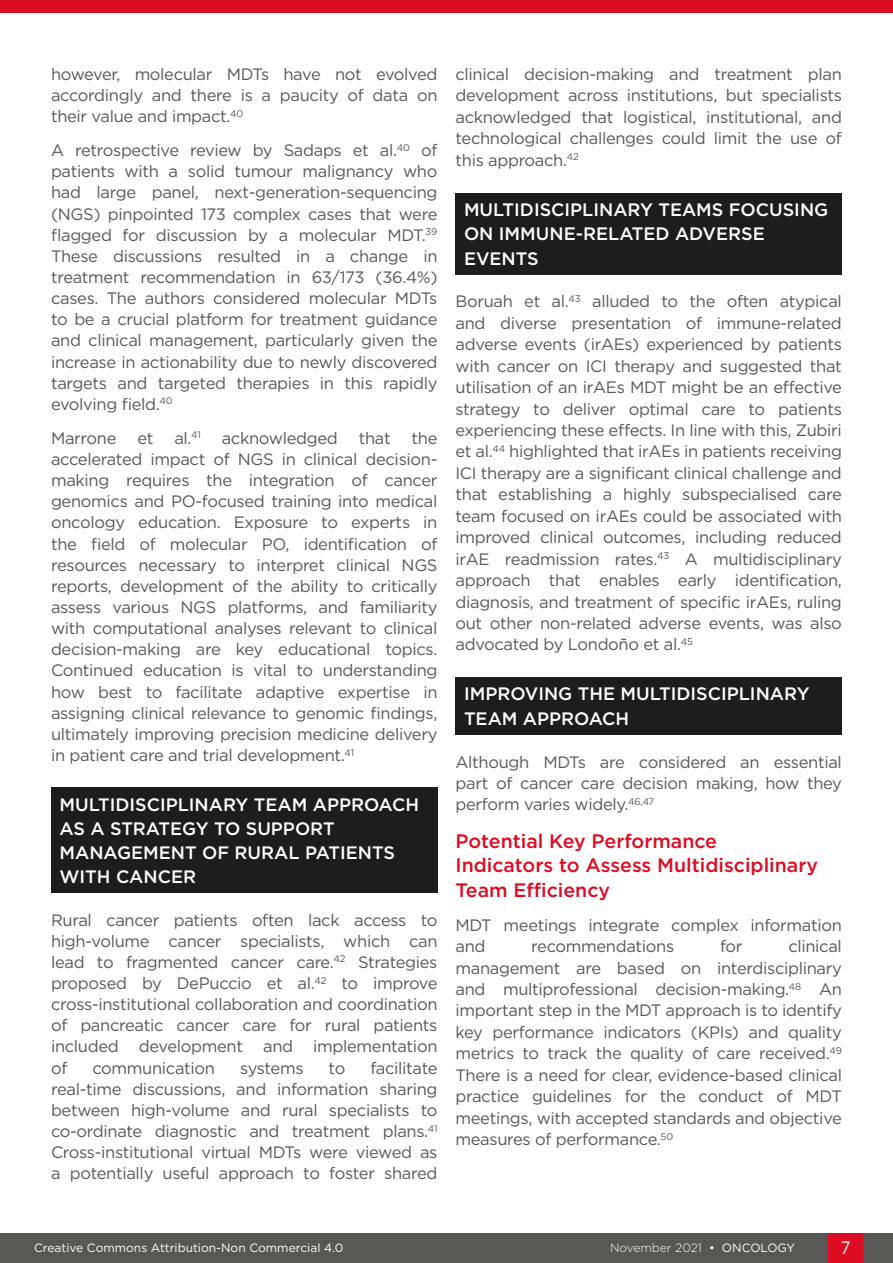
<style>
.page{position:relative;width:893px;height:1263px;background:#fff}
.page>*{position:absolute;margin:0;border:0;box-sizing:border-box;transform-origin:0 0}
.H2__Heading_2{font:500 19.5px/24.5px "Gotham";color:#dc0c23}
.H1__Heading_1{font:500 18px/24.2px "Gotham";color:#fff}
.t1{font:18px "Gotham";color:#fff;scale:.9 1}
.Body_Text__Justifica{font:16.5px/21.1px "Gotham";letter-spacing:-.02em;color:#575756;text-align:justify}
.t2{font:12px "Gotham";color:#fff}
.t3{font:300 12px "Gotham";color:#fff}
.s1{font-weight:400}
</style>
<div class="page">
<div style="left:0;top:0;width:893px;height:13px;background:#dc0c23"></div>
<div style="left:0;top:1233px;width:893px;height:30px;background:#575756"></div>
<div style="left:829px;top:1233px;width:34px;height:30px;background:#dc0c23"></div>
<div style="left:51px;top:788px;width:386px;height:105px;background:#1d1d1d"></div>
<div style="left:455px;top:193px;width:387px;height:82px;background:#1d1d1d"></div>
<div style="left:455px;top:677px;width:387px;height:58px;background:#1d1d1d"></div>
<p class="Body_Text__Justifica" style="left:51px;top:63px;width:388px">however, molecular MDTs have not evolved accordingly and there is a paucity of data on their value and impact.<sup>40</sup></p>
<p class="Body_Text__Justifica" style="left:51px;top:139px;width:388px">A retrospective review by Sadaps et al.<sup>40</sup> of patients with a solid tumour malignancy who had large panel, next‑generation-sequencing (NGS) pinpointed 173 complex cases that were flagged for discussion by a molecular MDT.<sup>39<br></sup>These discussions resulted in a change in treatment recommendation in 63/173 (36.4%) cases. The authors considered molecular MDTs to be a crucial platform for treatment guidance and clinical management, particularly given the increase in actionability due to newly discovered targets and targeted therapies in this rapidly evolving field.<sup>40</sup></p>
<p class="Body_Text__Justifica" style="left:51px;top:427px;width:67px">Marrone</p>
<p class="Body_Text__Justifica" style="left:137px;top:427px;width:18px">et</p>
<p class="Body_Text__Justifica" style="left:174px;top:427px;width:28px">al.<sup>41</sup></p>
<p class="Body_Text__Justifica" style="left:222px;top:427px;width:118px">acknowledged</p>
<p class="Body_Text__Justifica" style="left:359px;top:427px;width:33px">that</p>
<p class="Body_Text__Justifica" style="left:51px;top:427px;width:388px;text-indent:361px">the accelerated impact of NGS in clinical decision&shy;making requires the integration of cancer genomics and PO-focused training into medical oncology education. Exposure to experts in the field of molecular PO, identification of resources necessary to interpret clinical NGS reports, development of the ability to critically assess various NGS platforms, and familiarity with computational analyses relevant to clinical decision‑making are key educational topics.<br>Continued education is vital to understanding how best to facilitate adaptive expertise in assigning clinical relevance to genomic findings, ultimately improving precision medicine delivery in patient care and trial development.<sup>41</sup></p>
<p class="H1__Heading_1" style="left:60px;top:792px;width:361px">MULTIDISCIPLINARY TEAM APPROACH<br>AS A STRATEGY TO SUPPORT<br>MANAGEMENT OF RURAL PATIENTS<br>WITH CANCER</p>
<p class="Body_Text__Justifica" style="left:51px;top:909px;width:388px">Rural cancer patients often lack access to high-volume cancer specialists, which can lead to fragmented cancer care.<sup>42</sup> Strategies proposed by DePuccio et al.<sup>42</sup> to improve cross‑institutional collaboration and coordination of pancreatic cancer care for rural patients included development and implementation of</p>
<p class="Body_Text__Justifica" style="left:51px;top:1057px;width:388px;text-indent:319px">facilitate real‑time discussions, and information sharing between high-volume and rural specialists to co-ordinate diagnostic and treatment plans.<sup>41<br></sup>Cross‑institutional virtual MDTs were viewed as a potentially useful approach to foster shared</p>
<p class="Body_Text__Justifica" style="left:92px;top:1057px;width:124px">communication</p>
<p class="Body_Text__Justifica" style="left:240px;top:1057px;width:65px">systems</p>
<p class="Body_Text__Justifica" style="left:329px;top:1057px;width:18px">to</p>
<p class="Body_Text__Justifica" style="left:455px;top:63px;width:388px">clinical decision-making and treatment plan development across institutions, but specialists acknowledged that logistical, institutional, and technological challenges could limit the use of this approach.<sup>42</sup></p>
<p class="H1__Heading_1" style="left:464px;top:197px;width:366px">MULTIDISCIPLINARY TEAMS FOCUSING<br>ON IMMUNE-RELATED ADVERSE<br>EVENTS</p>
<p class="Body_Text__Justifica" style="left:455px;top:290px;width:388px">Boruah et al.<sup>43</sup> alluded to the often atypical and diverse presentation of immune-related adverse events (irAEs) experienced by patients with cancer on ICI therapy and suggested that utilisation of an irAEs MDT might be an effective strategy to deliver optimal care to patients experiencing these effects. In line with this, Zubiri et al.<sup>44</sup> highlighted that irAEs in patients receiving ICI therapy are a significant clinical challenge and that establishing a highly subspecialised care team focused on irAEs could be associated with improved clinical outcomes, including reduced irAE readmission rates.<sup>43</sup> A multidisciplinary approach that enables early identification, diagnosis, and treatment of specific irAEs, ruling out other non‑related adverse events, was also advocated by Londoño et al.<sup>45</sup></p>
<p class="H1__Heading_1" style="left:464px;top:681px;width:347px">IMPROVING THE MULTIDISCIPLINARY<br>TEAM APPROACH</p>
<p class="Body_Text__Justifica" style="left:455px;top:751px;width:388px">Although MDTs are considered an essential part of cancer care decision making, how they perform varies widely.<sup>46,47</sup></p>
<p class="H2__Heading_2" style="left:455px;top:828px;width:364px">Potential Key Performance<br>Indicators to Assess Multidisciplinary<br>Team Efficiency</p>
<p class="Body_Text__Justifica" style="left:455px;top:914px;width:388px">MDT meetings integrate complex information and</p>
<p class="Body_Text__Justifica" style="left:531px;top:935px;width:144px">recommendations</p>
<p class="Body_Text__Justifica" style="left:720px;top:935px;width:24px">for</p>
<p class="Body_Text__Justifica" style="left:455px;top:935px;width:388px;text-indent:333px">clinical management are based on interdisciplinary and multiprofessional decision-making.<sup>48</sup> An important step in the MDT approach is to identify key performance indicators (KPIs) and quality metrics to track the quality of care received.<sup>49<br></sup>There is a need for clear, evidence-based clinical practice guidelines for the conduct of MDT meetings, with accepted standards and objective measures of performance.<sup>50</sup></p>
<p class="t2" style="left:34px;top:1240px;width:311px">Creative Commons Attribution-Non Commercial 4.0</p>
<p class="t3" style="left:610px;top:1240px;width:187px">November 2021 <span class="s1">• ONCOLOGY</span></p>
<p class="t1" style="left:841px;top:1236px;width:12px">7</p>
</div>
